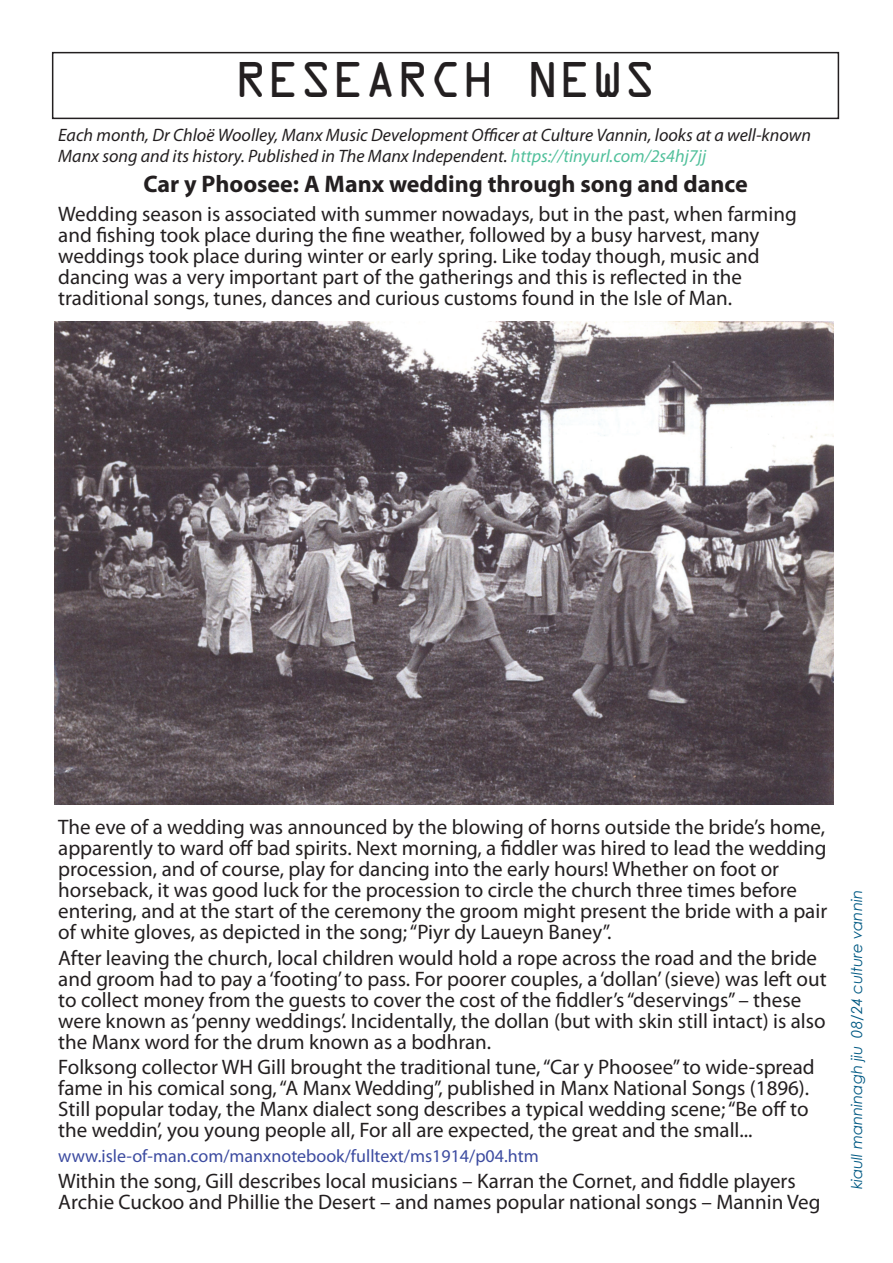
<style>
.page{position:relative;width:893px;height:1263px;background:#fff}
.page>*{position:absolute;margin:0;border:0;box-sizing:border-box;transform-origin:0 0}
.t1{font:45px "OCRA Std";color:#231f20}
.t2{font:700 24px "Myriad Pro";color:#231f20}
.t3{font:21px/21px "Myriad Pro";color:#231f20}
.t4{font:italic 18px/21px "Myriad Pro";color:#231f20}
.t5{font:18px "Myriad Pro";color:#3c4ba0}
.t6{font:italic 15px "Century Gothic";color:#005983}
.s1{color:#51c09b}
</style>
<div class="page">
<img style="left:54px;top:321px;width:780px;height:483px">
<div style="left:52px;top:52px;width:787px;height:67px;border:2px solid #231f20"></div>
<h1 class="t1" style="left:235px;top:60px;width:423px">RESEARCH NEWS</h1>
<p class="t4" style="left:58px;top:124px;width:754px">Each month, Dr Chloë Woolley, Manx Music Development Officer at Culture Vannin, looks at a well-known<br>Manx song and its history. Published in The Manx Independent. <span class="s1">https://tinyurl.com/2s4hj7jj</span></p>
<p class="t2" style="left:143px;top:168px;width:606px">Car y Phoosee: A Manx wedding through song and dance</p>
<p class="t3" style="left:58px;top:203px;width:740px">Wedding season is associated with summer nowadays, but in the past, when farming and fishing took place during the fine weather, followed by a busy harvest, many weddings took place during winter or early spring. Like today though, music and dancing was a very important part of the gatherings and this is reflected in the traditional songs, tunes, dances and curious customs found in the Isle of Man.</p>
<p class="t3" style="left:58px;top:816px;width:770px">The eve of a wedding was announced by the blowing of horns outside the bride’s home, apparently to ward off bad spirits. Next morning, a fiddler was hired to lead the wedding procession, and of course, play for dancing into the early hours! Whether on foot or horseback, it was good luck for the procession to circle the church three times before entering, and at the start of the ceremony the groom might present the bride with a pair of white gloves, as depicted in the song; “Piyr dy Laueyn Baney”.</p>
<p class="t3" style="left:58px;top:947px;width:770px">After leaving the church, local children would hold a rope across the road and the bride and groom had to pay a ‘footing’ to pass. For poorer couples, a ‘dollan’ (sieve) was left out to collect money from the guests to cover the cost of the fiddler’s “deservings” – these were known as ‘penny weddings’. Incidentally, the dollan (but with skin still intact) is also the Manx word for the drum known as a bodhran.</p>
<p class="t3" style="left:58px;top:1056px;width:758px">Folksong collector WH Gill brought the traditional tune, “Car y Phoosee” to wide-spread fame in his comical song, “A Manx Wedding”, published in Manx National Songs (1896).<br>Still popular today, the Manx dialect song describes a typical wedding scene; “Be off to the weddin’, you young people all, For all are expected, the great and the small...</p>
<p class="t5" style="left:58px;top:1145px;width:482px">www.isle-of-man.com/manxnotebook/fulltext/ms1914/p04.htm</p>
<p class="t3" style="left:58px;top:1170px;width:764px">Within the song, Gill describes local musicians – Karran the Cornet, and fiddle players<br>Archie Cuckoo and Phillie the Desert – and names popular national songs – Mannin Veg</p>
<p class="t6" style="left:846px;top:1189px;width:301px;rotate:-90deg">kiaull manninagh jiu 08/24 culture vannin</p>
</div>
